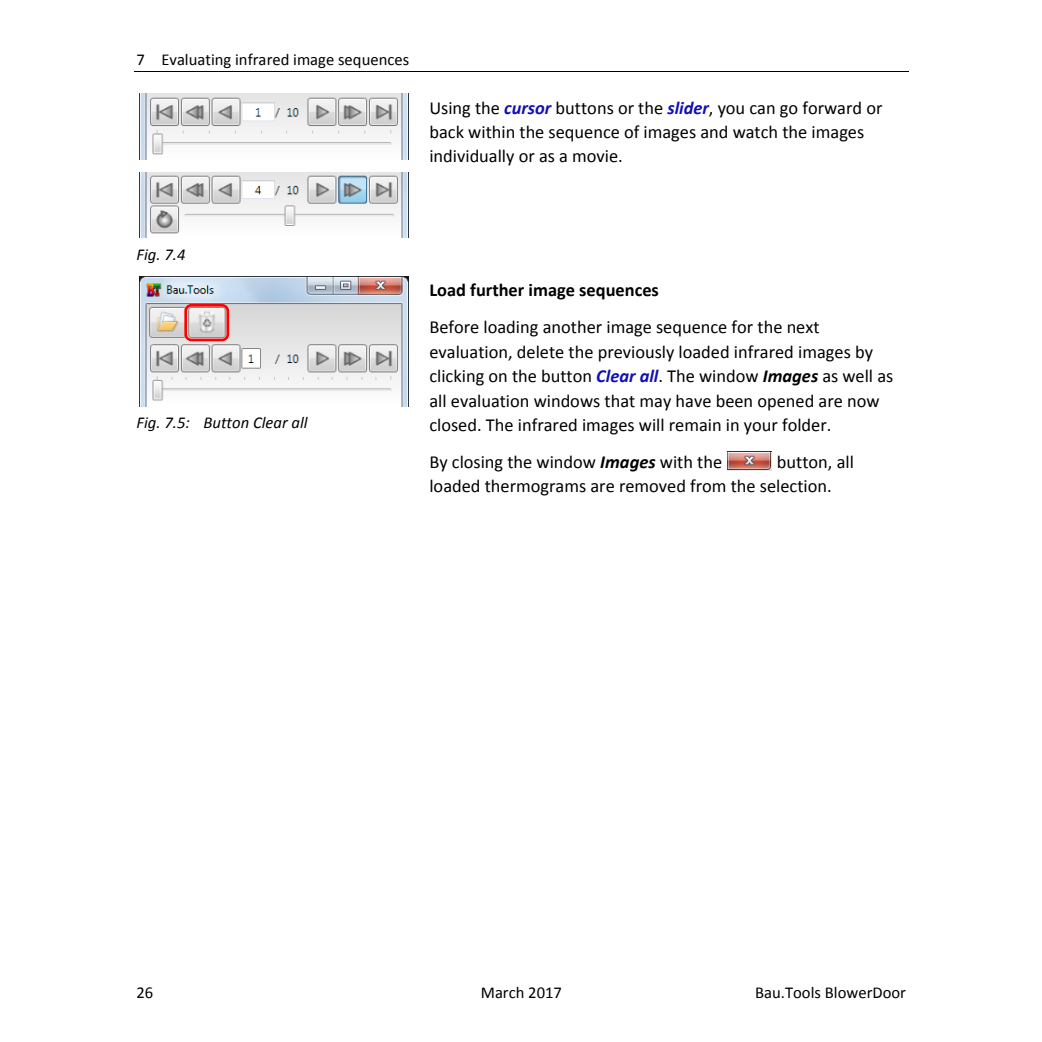
<style>
.page{position:relative;width:1042px;height:1042px;background:#fff}
.page>*{position:absolute;margin:0;border:0;box-sizing:border-box;transform-origin:0 0}
.t1{font:18.38px/24.5px "Calibri";color:#000}
.t2{font:700 18.38px "Calibri";color:#000}
.t3{font:16.62px "Calibri";color:#000}
.t4{font:italic 16.62px "Calibri";color:#000}
.s1{font-weight:700;font-style:italic;color:#0f0fb4}
.s2{font-weight:700;font-style:italic}
</style>
<div class="page">
<hr style="left:134px;top:71px;width:774px;height:1px;background:#000">
<img style="left:139px;top:94px;width:269px;height:66px">
<img style="left:139px;top:172px;width:269px;height:66px">
<img style="left:139px;top:276px;width:269px;height:130px">
<div style="left:184px;top:304px;width:45px;height:37px;border:3px solid #f00;border-radius:6px"></div>
<img style="left:727px;top:451px;width:44px;height:19px">
<p class="t3" style="left:136px;top:53px;width:274px">7 Evaluating infrared image sequences</p>
<p class="t1" style="left:429px;top:97px;width:454px">Using the <span class="s1">cursor</span> buttons or the <span class="s1">slider</span>, you can go forward or back within the sequence of images and watch the images individually or as a movie.</p>
<p class="t4" style="left:136px;top:247px;width:50px">Fig. 7.4</p>
<p class="t4" style="left:136px;top:416px;width:173px">Fig. 7.5: Button Clear all</p>
<p class="t2" style="left:429px;top:282px;width:231px">Load further image sequences</p>
<p class="t1" style="left:429px;top:316px;width:465px">Before loading another image sequence for the next evaluation, delete the previously loaded infrared images by clicking on the button <span class="s1">Clear all</span>. The window <span class="s2">Images</span> as well as all evaluation windows that may have been opened are now closed. The infrared images will remain in your folder.</p>
<p class="t1" style="left:429px;top:451px;width:294px">By closing the window <span class="s2">Images</span> with the</p>
<p class="t1" style="left:429px;top:451px;width:426px;text-indent:347px">button, all loaded thermograms are removed from the selection.</p>
<p class="t3" style="left:136px;top:984px;width:18px">26</p>
<p class="t3" style="left:480px;top:984px;width:83px">March 2017</p>
<p class="t3" style="left:755px;top:984px;width:152px">Bau.Tools BlowerDoor</p>
</div>
